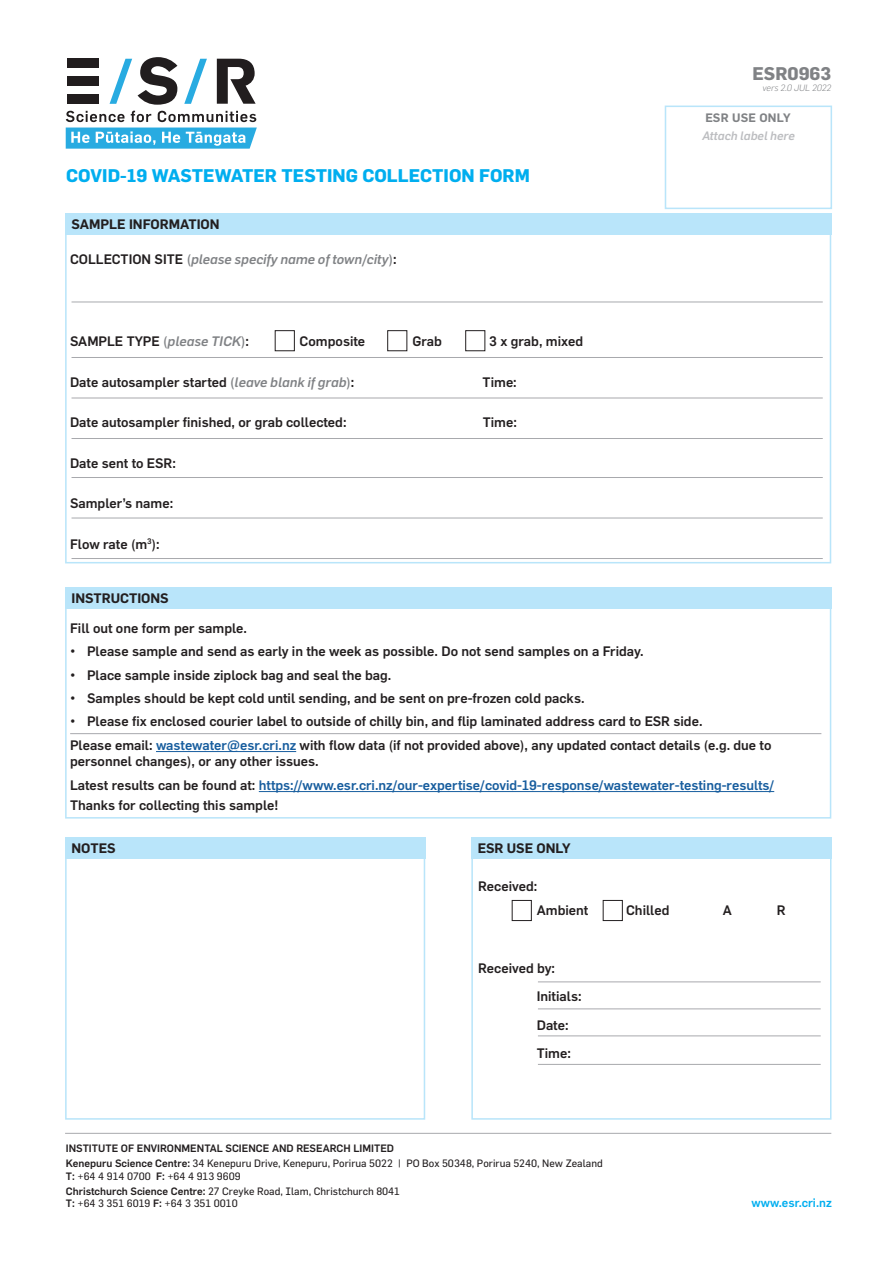
<style>
.page{position:relative;width:893px;height:1263px;background:#fff}
.page>*{position:absolute;margin:0;border:0;box-sizing:border-box;transform-origin:0 0}
.t1{font:700 18px "Flama";color:#00aeef}
.t2{font:700 18px "Flama";color:#808285}
.t3{font:500 13.5px/28.5px "Flama";color:#231f20}
.t4{font:500 13.5px/24.3px "Flama";color:#175d9e}
.t5{font:italic 500 13.5px "Flama";color:#808285}
.t6{font:600 13.5px "Flama";color:#231f20}
.t7{font:italic 500 12px "Flama";color:#bcbdc0}
.t8{font:500 12px "Flama";color:#00aeef}
.t9{font:600 12px "Flama";letter-spacing:.02em;color:#808285}
.t10{font:500 10.5px/14.9px "Flama";color:#231f20}
.t11{font:10.5px/14.9px "Flama";color:#231f20}
.t12{font:italic 300 9px "Flama";color:#808285}
.s1{font-style:normal;color:#231f20}
.s2{font-style:normal}
.s3{color:#808285}
.s4{font-style:italic;color:#808285}
.s5{color:#175d9e}
.s6{color:#231f20}
.s7{font-weight:400}
.s8{font-weight:500}
</style>
<div class="page">
<div style="left:471px;top:849px;width:360px;height:271px;border:2px solid #b9e5fa"></div>
<div style="left:65px;top:213px;width:766px;height:22px;background:#b9e5fa"></div>
<hr style="left:65px;top:1133px;width:766px;height:1px;background:#a8a9ad">
<hr style="left:72px;top:302px;width:751px;height:1px;background:#a8a9ad">
<hr style="left:72px;top:357px;width:751px;height:1px;background:#a8a9ad">
<hr style="left:72px;top:398px;width:751px;height:1px;background:#a8a9ad">
<hr style="left:72px;top:438px;width:751px;height:1px;background:#a8a9ad">
<hr style="left:72px;top:477px;width:751px;height:1px;background:#a8a9ad">
<hr style="left:538px;top:982px;width:283px;height:1px;background:#a8a9ad">
<hr style="left:538px;top:1009px;width:283px;height:1px;background:#a8a9ad">
<hr style="left:538px;top:1036px;width:283px;height:1px;background:#a8a9ad">
<hr style="left:538px;top:1064px;width:283px;height:1px;background:#a8a9ad">
<hr style="left:72px;top:518px;width:751px;height:1px;background:#a8a9ad">
<hr style="left:72px;top:558px;width:751px;height:1px;background:#a8a9ad">
<div style="left:275px;top:330px;width:20px;height:21px;border:1px solid #231f20"></div>
<div style="left:387px;top:330px;width:20px;height:21px;border:1px solid #231f20"></div>
<div style="left:465px;top:330px;width:20px;height:21px;border:1px solid #231f20"></div>
<div style="left:65px;top:599px;width:766px;height:220px;border:2px solid #b9e5fa"></div>
<div style="left:65px;top:849px;width:360px;height:271px;border:2px solid #b9e5fa"></div>
<div style="left:65px;top:587px;width:766px;height:22px;background:#b9e5fa"></div>
<div style="left:65px;top:838px;width:360px;height:21px;background:#b9e5fa"></div>
<div style="left:471px;top:838px;width:360px;height:21px;background:#b9e5fa"></div>
<hr style="left:156px;top:751px;width:140px;height:1px;background:#175d9e">
<hr style="left:259px;top:791px;width:515px;height:1px;background:#175d9e">
<hr style="left:70px;top:733px;width:751px;height:1px;background:#a8a9ad">
<svg style="left:138px;top:57px;width:39px;height:48px"></svg>
<svg style="left:217px;top:59px;width:39px;height:45px"></svg>
<div style="left:67px;top:59px;width:32px;height:9px;background:#211d1e"></div>
<div style="left:67px;top:77px;width:32px;height:9px;background:#211d1e"></div>
<div style="left:67px;top:95px;width:32px;height:9px;background:#211d1e"></div>
<svg style="left:66px;top:111px;width:58px;height:11px"></svg>
<svg style="left:131px;top:111px;width:20px;height:11px"></svg>
<svg style="left:158px;top:111px;width:98px;height:11px"></svg>
<svg style="left:66px;top:128px;width:191px;height:21px;background:#5abee7"></svg>
<svg style="left:110px;top:59px;width:22px;height:45px"></svg>
<svg style="left:184px;top:59px;width:23px;height:45px"></svg>
<div style="left:512px;top:900px;width:19px;height:21px;border:1px solid #231f20"></div>
<div style="left:603px;top:900px;width:19px;height:21px;border:1px solid #231f20"></div>
<div style="left:665px;top:106px;width:167px;height:103px;border:2px solid #b9e5fa"></div>
<h1 class="t2" style="left:752px;top:63px;width:80px">ESR0963</h1>
<p class="t12" style="left:763px;top:81px;width:70px">vers 2.0 JUL 2022</p>
<h1 class="t1" style="left:66px;top:165px;width:465px">COVID-19 WASTEWATER TESTING COLLECTION FORM</h1>
<p class="t6" style="left:72px;top:215px;width:150px">SAMPLE INFORMATION</p>
<p class="t5" style="left:70px;top:249px;width:328px"><span class="s1">COLLECTION SITE</span> <span class="s2">(</span>please specify name of town/city<span class="s2">)</span><span class="s1">:</span></p>
<p class="t3" style="left:70px;top:326px;width:180px">SAMPLE TYPE <span class="s3">(</span><span class="s4">please TICK</span><span class="s3">)</span>:</p>
<p class="t3" style="left:300px;top:326px;width:67px">Composite</p>
<p class="t3" style="left:413px;top:326px;width:31px">Grab</p>
<p class="t3" style="left:489px;top:326px;width:95px">3 x grab, mixed</p>
<p class="t3" style="left:70px;top:367px;width:286px">Date autosampler started <span class="s3">(</span><span class="s4">leave blank if grab</span><span class="s3">)</span>:</p>
<p class="t3" style="left:483px;top:367px;width:36px">Time:</p>
<p class="t3" style="left:70px;top:407px;width:278px">Date autosampler finished, or grab collected:</p>
<p class="t3" style="left:483px;top:407px;width:36px">Time:</p>
<p class="t3" style="left:70px;top:448px;width:107px">Date sent to ESR:</p>
<p class="t3" style="left:70px;top:488px;width:105px">Sampler’s name:</p>
<p class="t3" style="left:70px;top:529px;width:91px">Flow rate (m<sup>3</sup>):</p>
<p class="t6" style="left:72px;top:588px;width:99px">INSTRUCTIONS</p>
<p class="t9" style="left:705px;top:109px;width:87px">ESR USE ONLY</p>
<p class="t7" style="left:702px;top:128px;width:94px">Attach label here</p>
<p class="t3" style="left:70px;top:613px;width:179px">Fill out one form per sample.</p>
<p class="t3" style="left:70px;top:636px;width:575px">• Please sample and send as early in the week as possible. Do not send samples on a Friday.</p>
<p class="t3" style="left:70px;top:659px;width:323px">• Place sample inside ziplock bag and seal the bag.</p>
<p class="t3" style="left:70px;top:683px;width:516px">• Samples should be kept cold until sending, and be sent on pre-frozen cold packs.</p>
<p class="t3" style="left:70px;top:708px;width:703px;line-height:24.3px">• Please fix enclosed courier label to outside of chilly bin, and flip laminated address card to ESR side.<br>Please email: <span class="s5">wastewater@esr.cri.nz</span> with flow data (if not provided above), any updated contact details (e.g. due to</p>
<p class="t4" style="left:70px;top:748px;width:706px"><span class="s6">personnel changes), or any other issues.<br>Latest results can be found at:</span> https://www.esr.cri.nz/our-expertise/covid-19-response/wastewater-testing-results/</p>
<p class="t3" style="left:70px;top:790px;width:210px">Thanks for collecting this sample!</p>
<p class="t6" style="left:72px;top:839px;width:45px">NOTES</p>
<p class="t6" style="left:478px;top:839px;width:94px">ESR USE ONLY</p>
<p class="t3" style="left:537px;top:873px;width:53px;line-height:24.3px;text-indent:-58px">Received:<br>Ambient</p>
<p class="t3" style="left:537px;top:952px;width:46px;text-indent:-58px">Received by:<br>Initials:<br>Date:<br>Time:</p>
<p class="t3" style="left:626px;top:895px;width:45px">Chilled</p>
<p class="t3" style="left:723px;top:895px;width:11px">A</p>
<p class="t3" style="left:777px;top:895px;width:10px">R</p>
<p class="t10" style="left:66px;top:1140px;width:538px">INSTITUTE OF ENVIRONMENTAL SCIENCE AND RESEARCH LIMITED<br>Kenepuru Science Centre: <span class="s7">34 Kenepuru Drive, Kenepuru, Porirua 5022 | PO Box 50348, Porirua 5240, New Zealand</span></p>
<p class="t11" style="left:66px;top:1168px;width:336px"><span class="s8">T:</span> +64 4 914 0700 <span class="s8">F:</span> +64 4 913 9609<br><span class="s8">Christchurch Science Centre:</span> 27 Creyke Road, Ilam, Christchurch 8041</p>
<p class="t11" style="left:66px;top:1196px;width:173px"><span class="s8">T:</span> +64 3 351 6019 <span class="s8">F:</span> +64 3 351 0010</p>
<p class="t8" style="left:752px;top:1194px;width:82px">www.esr.cri.nz</p>
</div>
